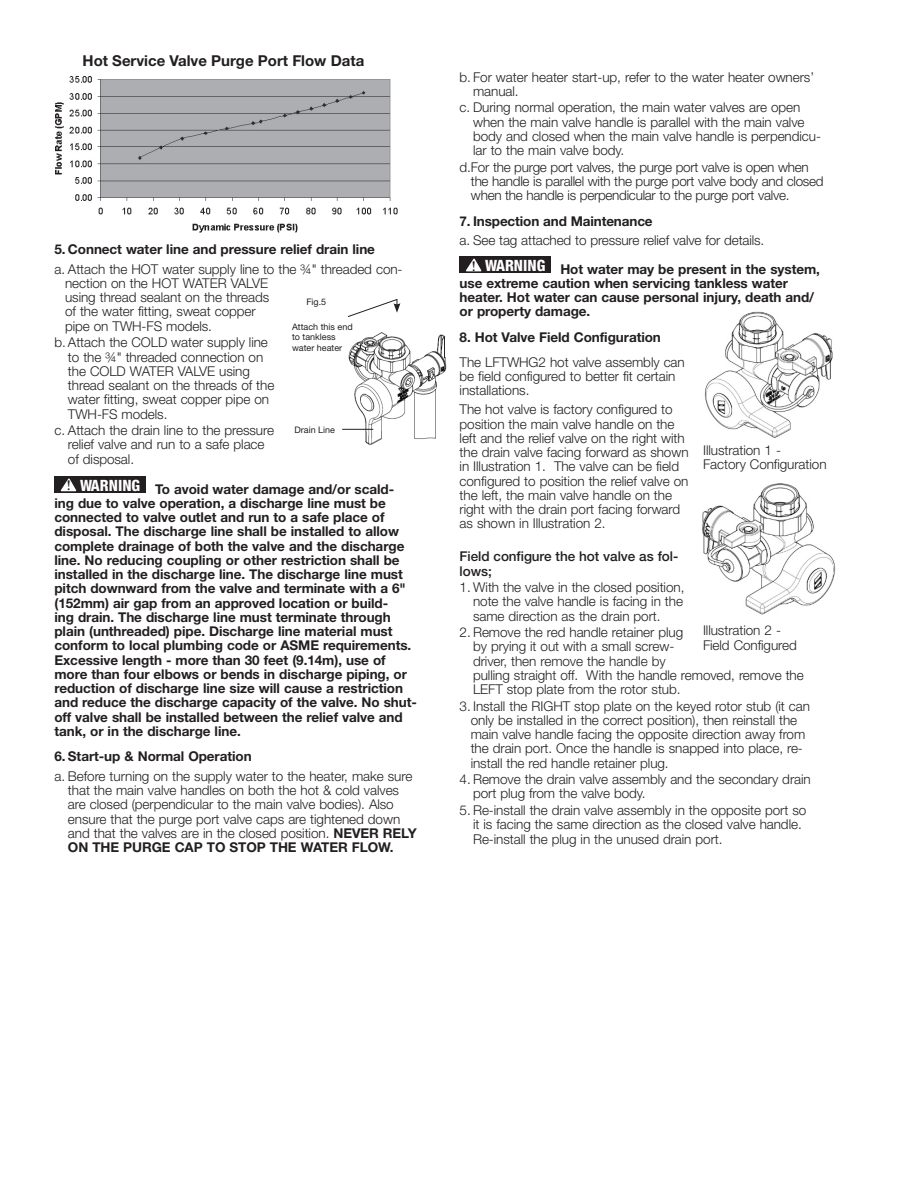
<style>
.page{position:relative;width:918px;height:1188px;background:#fff}
.page>*{position:absolute;margin:0;border:0;box-sizing:border-box;transform-origin:0 0}
.t1{font:700 15px "Helvetica Neue LT Std";color:#231f20}
.t2{font:300 13.5px/14.2px "Helvetica Neue LT Std";letter-spacing:-.005em;color:#231f20}
.t3{font:700 13.5px/14.2px "Helvetica Neue LT Std";letter-spacing:-.005em;color:#231f20}
.t4{font:500 13.5px/14.2px "Helvetica Neue LT Std";letter-spacing:-.005em;color:#231f20}
.t5{font:9px/10.8px "Helvetica Neue LT Std";color:#231f20}
.s1{font-weight:700}
</style>
<div class="page">
<div style="left:54px;top:476px;width:92px;height:17px;background:#231f20"></div>
<svg style="left:61px;top:478px;width:15px;height:13px"></svg>
<div style="left:460px;top:256px;width:91px;height:17px;background:#231f20"></div>
<svg style="left:466px;top:258px;width:16px;height:13px"></svg>
<img style="left:347px;top:332px;width:100px;height:113px">
<hr style="left:342px;top:429px;width:31px;height:1px;background:#231f20">
<svg style="left:347px;top:299px;width:53px;height:18px"></svg>
<img style="left:55px;top:76px;width:343px;height:157px">
<img style="left:704px;top:311px;width:129px;height:127px">
<img style="left:702px;top:483px;width:134px;height:132px">
<p class="t1" style="left:83px;top:51px;width:283px">Hot Service Valve Purge Port Flow Data</p>
<p class="t3" style="left:54px;top:242px;width:322px">5. Connect water line and pressure relief drain line</p>
<p class="t2" style="left:65px;top:262px;width:339px;text-indent:-11px">a. Attach the HOT water supply line to the ¾" threaded con&shy;nection on the HOT WATER VALVE<br>using thread sealant on the threads<br>of the water fitting, sweat copper<br>pipe on TWH-FS models.</p>
<p class="t2" style="left:68px;top:335px;width:208px;text-indent:-14px">b. Attach the COLD water supply line to the ¾" threaded connection on the COLD WATER VALVE using thread sealant on the threads of the water fitting, sweat copper pipe on<br>TWH-FS models.</p>
<p class="t2" style="left:68px;top:423px;width:208px;text-indent:-14px">c. Attach the drain line to the pressure relief valve and run to a safe place of disposal.</p>
<p class="t3" style="left:54px;top:481px;width:364px;text-indent:12px"><sup>!</sup> <sup>WARNING</sup> To avoid water damage and/or scald&shy;ing due to valve operation, a discharge line must be connected to valve outlet and run to a safe place of disposal. The discharge line shall be installed to allow complete drainage of both the valve and the discharge line. No reducing coupling or other restriction shall be installed in the discharge line. The discharge line must pitch downward from the valve and terminate with a 6" (152mm) air gap from an approved location or build-<br>ing drain. The discharge line must terminate through plain (unthreaded) pipe. Discharge line material must conform to local plumbing code or ASME requirements.<br>Excessive length - more than 30 feet (9.14m), use of more than four elbows or bends in discharge piping, or reduction of discharge line size will cause a restriction and reduce the discharge capacity of the valve. No shut&shy;off valve shall be installed between the relief valve and tank, or in the discharge line.</p>
<p class="t3" style="left:54px;top:749px;width:199px">6. Start-up &amp; Normal Operation</p>
<p class="t2" style="left:68px;top:769px;width:350px;text-indent:-13px">a. Before turning on the supply water to the heater, make sure that the main valve handles on both the hot &amp; cold valves are closed (perpendicular to the main valve bodies). Also ensure that the purge port valve caps are tightened down and that the valves are in the closed position. <span class="s1">NEVER RELY ON THE PURGE CAP TO STOP THE WATER FLOW.</span></p>
<p class="t5" style="left:306px;top:296px;width:21px">Fig.5</p>
<p class="t5" style="left:292px;top:321px;width:62px">Attach this end to tankless water heater</p>
<p class="t5" style="left:295px;top:425px;width:42px">Drain Line</p>
<p class="t2" style="left:473px;top:70px;width:343px;text-indent:-14px">b. For water heater start-up, refer to the water heater owners’ manual.</p>
<p class="t2" style="left:473px;top:100px;width:349px;text-indent:-14px">c. During normal operation, the main water valves are open when the main valve handle is parallel with the main valve body and closed when the main valve handle is perpendicu&shy;lar to the main valve body.</p>
<p class="t2" style="left:471px;top:160px;width:354px;text-indent:-11px">d.For the purge port valves, the purge port valve is open when the handle is parallel with the purge port valve body and closed when the handle is perpendicular to the purge port valve.</p>
<p class="t3" style="left:460px;top:213px;width:195px">7. Inspection and Maintenance</p>
<p class="t2" style="left:472px;top:226px;width:349px;line-height:28.3px;text-indent:-12px">a. See tag attached to pressure relief valve for details.<br><sup>!</sup> <sup>WARNING</sup> <span class="s1">Hot water may be present in the system,</span></p>
<p class="t3" style="left:460px;top:276px;width:356px">use extreme caution when servicing tankless water heater. Hot water can cause personal injury, death and/ or property damage.</p>
<p class="t3" style="left:460px;top:329px;width:203px">8. Hot Valve Field Configuration</p>
<p class="t2" style="left:460px;top:355px;width:227px">The LFTWHG2 hot valve assembly can be field configured to better fit certain installations.</p>
<p class="t2" style="left:460px;top:402px;width:231px">The hot valve is factory configured to position the main valve handle on the left and the relief valve on the right with the drain valve facing forward as shown in Illustration 1. The valve can be field configured to position the relief valve on the left, the main valve handle on the right with the drain port facing forward as shown in Illustration 2.</p>
<p class="t4" style="left:460px;top:549px;width:220px">Field configure the hot valve as fol&shy;lows;</p>
<p class="t2" style="left:473px;top:580px;width:213px;text-align:justify;text-indent:-13px">1. With the valve in the closed position, note the valve handle is facing in the same direction as the drain port.</p>
<p class="t2" style="left:473px;top:625px;width:332px;text-indent:-13px">2. Remove the red handle retainer plug<br>by prying it out with a small screw-<br>driver, then remove the handle by<br>pulling straight off. With the handle removed, remove the LEFT stop plate from the rotor stub.</p>
<p class="t2" style="left:471px;top:698px;width:341px;text-indent:-11px">3. Install the RIGHT stop plate on the keyed rotor stub (it can only be installed in the correct position), then reinstall the main valve handle facing the opposite direction away from the drain port. Once the handle is snapped into place, re&shy;install the red handle retainer plug.</p>
<p class="t2" style="left:473px;top:772px;width:339px;text-indent:-13px">4. Remove the drain valve assembly and the secondary drain port plug from the valve body.</p>
<p class="t2" style="left:473px;top:803px;width:335px;text-indent:-13px">5. Re-install the drain valve assembly in the opposite port so it is facing the same direction as the closed valve handle.<br>Re-install the plug in the unused drain port.</p>
<p class="t2" style="left:703px;top:443px;width:125px">Illustration 1 -<br>Factory Configuration</p>
<p class="t2" style="left:703px;top:623px;width:95px">Illustration 2 -<br>Field Configured</p>
</div>
